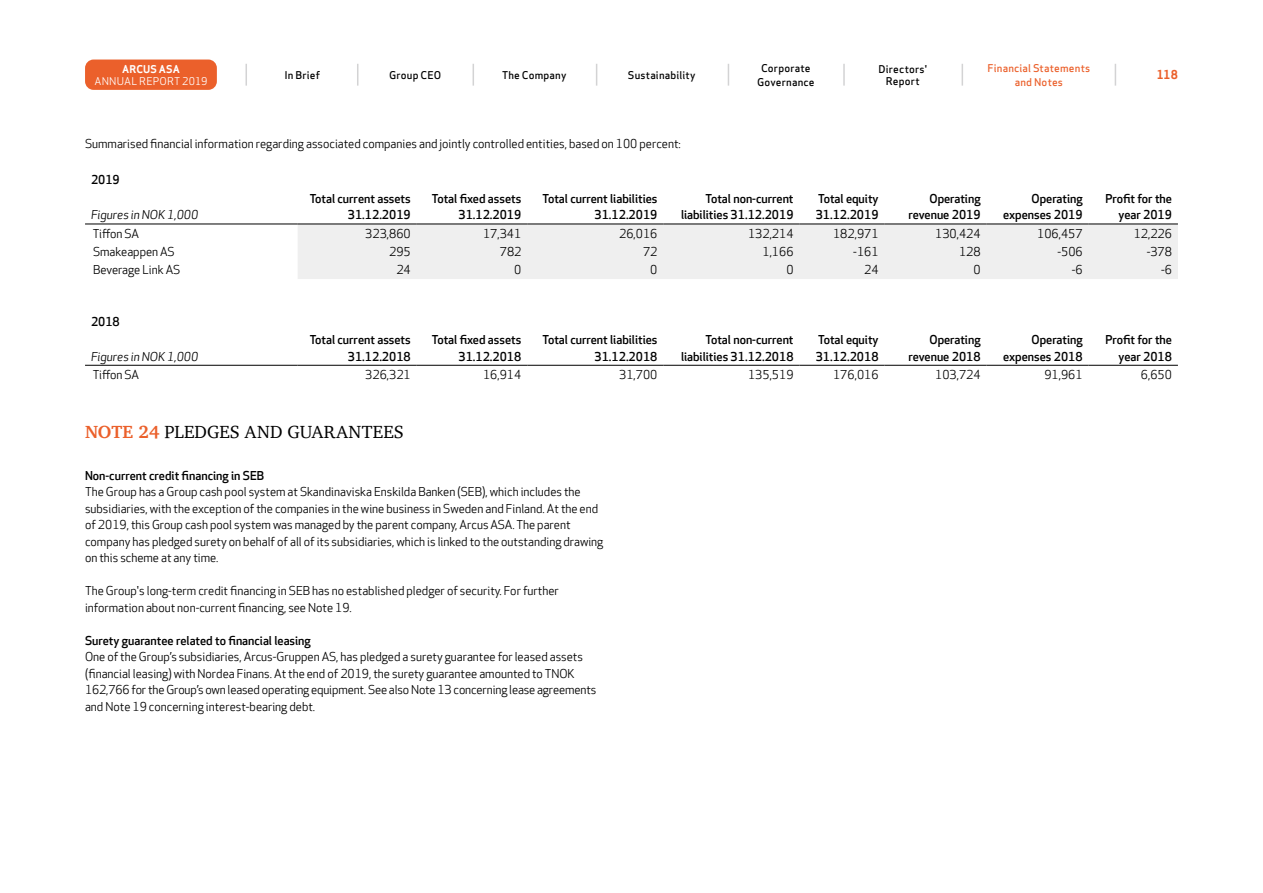
<style>
.page{position:relative;width:1263px;height:893px;background:#fff}
.page>*{position:absolute;margin:0;border:0;box-sizing:border-box;transform-origin:0 0}
.t1{font:18px "Charter";letter-spacing:.01em;color:#000}
.t2{font:12px/16.5px "First Apex New";color:#000}
.t3{font:500 12px/16.5px "First Apex New";color:#000;text-align:right}
.t4{font:italic 12px "First Apex New";color:#000}
.t5{font:12px "Apex Sans Bold T";color:#eb602b}
.t6{font:10.5px/13.5px "Apex Sans Medium T";letter-spacing:.015em;color:#000;text-align:center}
.t7{font:10.5px/13.5px "Apex Sans Medium T";letter-spacing:.015em;color:#eb602b;text-align:center}
.t8{font:10.5px "Apex Sans Book T";letter-spacing:.02em;color:#fff}
.t9{font:10.5px "Apex Sans Bold T";letter-spacing:.01em;color:#fff}
.s1{font-weight:700;color:#eb602b}
</style>
<div class="page">
<div style="left:298px;top:225px;width:880px;height:54px;background:#efefef"></div>
<hr style="left:85px;top:224px;width:213px;height:1px;background:#000">
<hr style="left:298px;top:224px;width:119px;height:1px;background:#000">
<hr style="left:417px;top:224px;width:110px;height:1px;background:#000">
<hr style="left:527px;top:224px;width:136px;height:1px;background:#000">
<hr style="left:663px;top:224px;width:136px;height:1px;background:#000">
<hr style="left:799px;top:224px;width:85px;height:1px;background:#000">
<hr style="left:884px;top:224px;width:102px;height:1px;background:#000">
<hr style="left:986px;top:224px;width:103px;height:1px;background:#000">
<hr style="left:1089px;top:224px;width:89px;height:1px;background:#000">
<hr style="left:85px;top:365px;width:213px;height:1px;background:#000">
<hr style="left:298px;top:365px;width:119px;height:1px;background:#000">
<hr style="left:417px;top:365px;width:110px;height:1px;background:#000">
<hr style="left:527px;top:365px;width:136px;height:1px;background:#000">
<hr style="left:663px;top:365px;width:136px;height:1px;background:#000">
<hr style="left:799px;top:365px;width:85px;height:1px;background:#000">
<hr style="left:884px;top:365px;width:102px;height:1px;background:#000">
<hr style="left:986px;top:365px;width:103px;height:1px;background:#000">
<hr style="left:1089px;top:365px;width:89px;height:1px;background:#000">
<hr style="left:245px;top:64px;width:2px;height:22px;background:#d3d3d4">
<svg style="left:357px;top:64px;width:1px;height:22px"></svg>
<hr style="left:472px;top:64px;width:2px;height:22px;background:#d3d3d4">
<svg style="left:596px;top:64px;width:1px;height:22px"></svg>
<svg style="left:728px;top:64px;width:1px;height:22px"></svg>
<hr style="left:843px;top:64px;width:2px;height:22px;background:#d3d3d4">
<hr style="left:961px;top:64px;width:2px;height:22px;background:#d3d3d4">
<svg style="left:1115px;top:64px;width:1px;height:22px"></svg>
<div style="left:85px;top:60px;width:132px;height:30px;background:#eb602b;border-radius:9px"></div>
<p class="t9" style="left:122px;top:62px;width:59px">ARCUS ASA</p>
<p class="t8" style="left:94px;top:74px;width:115px">ANNUAL REPORT 2019</p>
<p class="t6" style="left:284px;top:68px;width:37px">In Brief</p>
<p class="t6" style="left:389px;top:68px;width:54px">Group CEO</p>
<p class="t6" style="left:502px;top:68px;width:66px">The Company</p>
<p class="t6" style="left:628px;top:68px;width:69px">Sustainability</p>
<p class="t6" style="left:757px;top:61px;width:59px">Corporate<br>Governance</p>
<p class="t6" style="left:878px;top:63px;width:50px;line-height:12px">Directors'<br>Report</p>
<p class="t7" style="left:987px;top:61px;width:104px">Financial Statements and Notes</p>
<p class="t5" style="left:1157px;top:67px;width:23px">118</p>
<p class="t2" style="left:85px;top:136px;width:597px">Summarised financial information regarding associated companies and jointly controlled entities, based on 100 percent:</p>
<p class="t3" style="left:91px;top:172px;width:30px">2019</p>
<p class="t4" style="left:91px;top:207px;width:109px">Figures in NOK 1,000</p>
<p class="t3" style="left:310px;top:190px;width:103px">Total current assets<br>31.12.2019</p>
<p class="t3" style="left:432px;top:190px;width:91px">Total fixed assets<br>31.12.2019</p>
<p class="t3" style="left:542px;top:190px;width:116px">Total current liabilities<br>31.12.2019</p>
<p class="t3" style="left:681px;top:190px;width:114px">Total non-current liabilities 31.12.2019</p>
<p class="t3" style="left:816px;top:190px;width:64px;text-align:left">Total equity<br>31.12.2019</p>
<p class="t3" style="left:908px;top:190px;width:74px">Operating revenue 2019</p>
<p class="t3" style="left:1003px;top:190px;width:81px">Operating expenses 2019</p>
<p class="t3" style="left:1106px;top:190px;width:68px">Profit for the year 2019</p>
<p class="t2" style="left:93px;top:225px;width:48px">Tiffon SA</p>
<p class="t2" style="left:365px;top:225px;width:47px">323,860</p>
<p class="t2" style="left:483px;top:225px;width:40px">17,341</p>
<p class="t2" style="left:619px;top:225px;width:40px">26,016</p>
<p class="t2" style="left:748px;top:225px;width:47px">132,214</p>
<p class="t2" style="left:833px;top:225px;width:47px">182,971</p>
<p class="t2" style="left:935px;top:225px;width:47px">130,424</p>
<p class="t2" style="left:1037px;top:225px;width:47px">106,457</p>
<p class="t2" style="left:1134px;top:225px;width:40px">12,226</p>
<p class="t2" style="left:93px;top:243px;width:83px">Smakeappen AS</p>
<p class="t2" style="left:389px;top:243px;width:23px">295</p>
<p class="t2" style="left:500px;top:243px;width:23px">782</p>
<p class="t2" style="left:643px;top:243px;width:16px">72</p>
<p class="t2" style="left:762px;top:243px;width:33px">1,166</p>
<p class="t2" style="left:853px;top:243px;width:27px">-161</p>
<p class="t2" style="left:959px;top:243px;width:23px">128</p>
<p class="t2" style="left:1057px;top:243px;width:27px">-506</p>
<p class="t2" style="left:1147px;top:243px;width:27px">-378</p>
<p class="t2" style="left:93px;top:262px;width:89px">Beverage Link AS</p>
<p class="t2" style="left:396px;top:262px;width:16px">24</p>
<p class="t2" style="left:514px;top:262px;width:9px">0</p>
<p class="t2" style="left:650px;top:262px;width:9px">0</p>
<p class="t2" style="left:786px;top:262px;width:9px">0</p>
<p class="t2" style="left:864px;top:262px;width:16px">24</p>
<p class="t2" style="left:973px;top:262px;width:9px">0</p>
<p class="t2" style="left:1072px;top:262px;width:12px">-6</p>
<p class="t2" style="left:1161px;top:262px;width:12px">-6</p>
<p class="t3" style="left:91px;top:313px;width:30px">2018</p>
<p class="t4" style="left:91px;top:349px;width:109px">Figures in NOK 1,000</p>
<p class="t3" style="left:310px;top:331px;width:103px">Total current assets<br>31.12.2018</p>
<p class="t3" style="left:432px;top:331px;width:91px">Total fixed assets<br>31.12.2018</p>
<p class="t3" style="left:542px;top:331px;width:116px">Total current liabilities<br>31.12.2018</p>
<p class="t3" style="left:681px;top:331px;width:114px">Total non-current liabilities 31.12.2018</p>
<p class="t3" style="left:816px;top:331px;width:64px;text-align:left">Total equity<br>31.12.2018</p>
<p class="t3" style="left:908px;top:331px;width:74px">Operating revenue 2018</p>
<p class="t3" style="left:1003px;top:331px;width:81px">Operating expenses 2018</p>
<p class="t3" style="left:1106px;top:331px;width:68px">Profit for the year 2018</p>
<p class="t2" style="left:93px;top:366px;width:48px">Tiffon SA</p>
<p class="t2" style="left:365px;top:366px;width:47px">326,321</p>
<p class="t2" style="left:483px;top:366px;width:40px">16,914</p>
<p class="t2" style="left:619px;top:366px;width:40px">31,700</p>
<p class="t2" style="left:748px;top:366px;width:47px">135,519</p>
<p class="t2" style="left:833px;top:366px;width:47px">176,016</p>
<p class="t2" style="left:935px;top:366px;width:47px">103,724</p>
<p class="t2" style="left:1044px;top:366px;width:40px">91,961</p>
<p class="t2" style="left:1141px;top:366px;width:33px">6,650</p>
<h1 class="t1" style="left:85px;top:416px;width:320px"><span class="s1">NOTE 24</span> PLEDGES AND GUARANTEES</h1>
<p class="t3" style="left:85px;top:467px;width:181px">Non-current credit financing in SEB</p>
<p class="t2" style="left:85px;top:483px;width:520px">The Group has a Group cash pool system at Skandinaviska Enskilda Banken (SEB), which includes the subsidiaries, with the exception of the companies in the wine business in Sweden and Finland. At the end of 2019, this Group cash pool system was managed by the parent company, Arcus ASA. The parent company has pledged surety on behalf of all of its subsidiaries, which is linked to the outstanding drawing on this scheme at any time.</p>
<p class="t2" style="left:85px;top:582px;width:475px">The Group's long-term credit financing in SEB has no established pledger of security. For further information about non-current financing, see Note 19.</p>
<p class="t3" style="left:85px;top:632px;width:227px">Surety guarantee related to financial leasing</p>
<p class="t2" style="left:85px;top:648px;width:513px">One of the Group’s subsidiaries, Arcus-Gruppen AS, has pledged a surety guarantee for leased assets (financial leasing) with Nordea Finans. At the end of 2019, the surety guarantee amounted to TNOK 162,766 for the Group’s own leased operating equipment. See also Note 13 concerning lease agreements and Note 19 concerning interest-bearing debt.</p>
</div>
